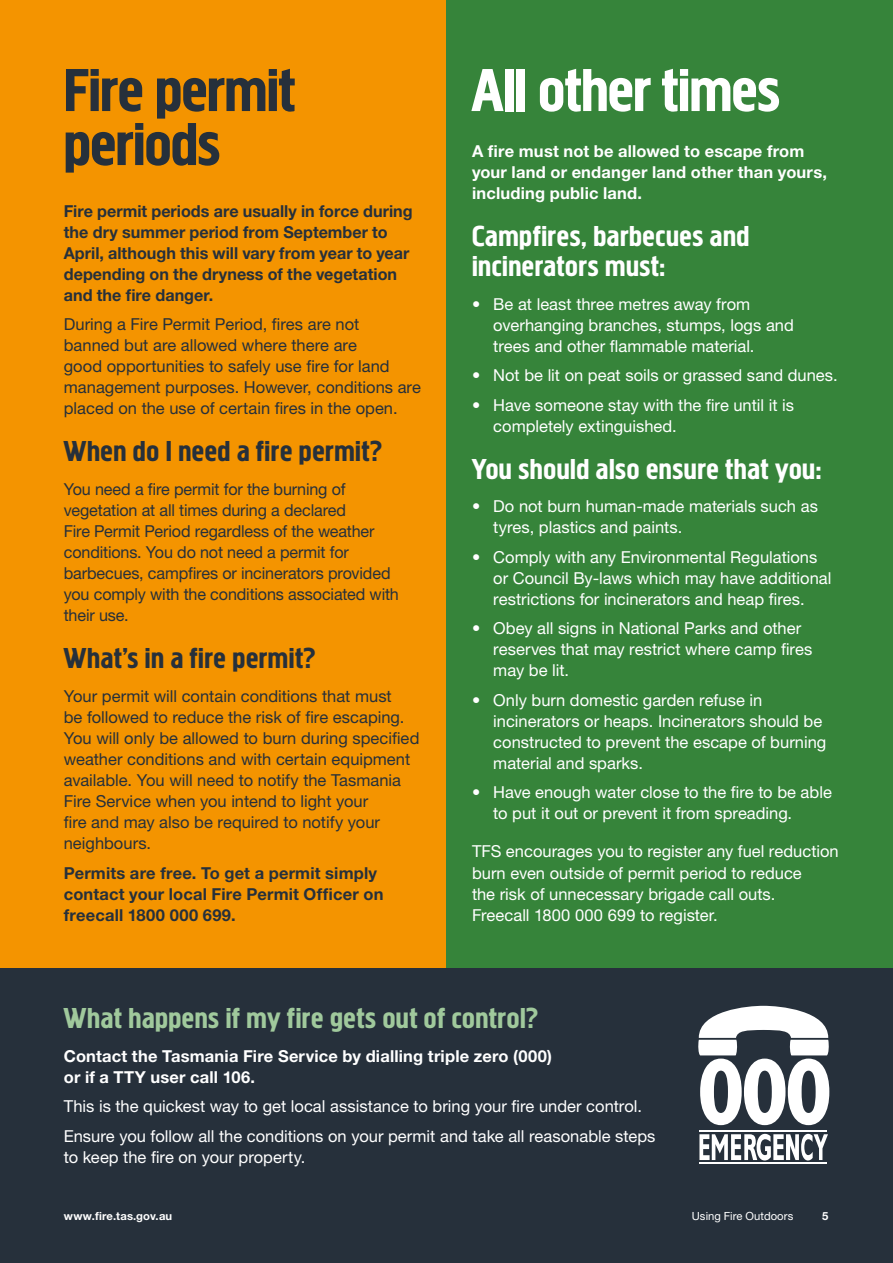
<style>
.page{position:relative;width:893px;height:1263px;background:#fff}
.page>*{position:absolute;margin:0;border:0;box-sizing:border-box;transform-origin:0 0}
.t1{font:63px/54px "Megaphone";letter-spacing:-.005em;color:#26303b}
.t2{font:63px "Megaphone";letter-spacing:-.005em;color:#fff}
.sub_headings{font:30px/30px "Megaphone";letter-spacing:.02em;color:#fff}
.sub_headings-2{font:30px "Megaphone";letter-spacing:.02em;color:#26303b}
.sub_headings-3{font:30px "Megaphone";letter-spacing:.02em;color:#a0c99c}
.New_Body_Text{font:16.5px/21px "Helvetica Neue LT Std";color:#fff}
.New_Body_Text-2{font:16.5px/21px "Helvetica Neue LT Std";color:#26303b}
.New_Body_Text-3{font:700 16.5px/21px "Helvetica Neue LT Std";color:#26303b}
.New_Body_Text-4{font:700 16.5px/21px "Helvetica Neue LT Std";letter-spacing:.01em;color:#fff}
.t3{font:14.1px "Helvetica Neue";color:#fff}
.t4{font:700 11.25px "Helvetica Neue LT Std";letter-spacing:.015em;color:#fff}
.t5{font:11.25px "Helvetica Neue LT Std";letter-spacing:.005em;color:#fff}
</style>
<div class="page">
<div style="left:0;top:0;width:446px;height:976px;background:#f49400"></div>
<div style="left:446px;top:0;width:447px;height:976px;background:#36843a"></div>
<div style="left:0;top:969px;width:893px;height:294px;background:#26303b"></div>
<svg style="left:699px;top:1134px;width:129px;height:26px"></svg>
<svg style="left:698px;top:1006px;width:131px;height:119px"></svg>
<hr style="left:699px;top:1130px;width:128px;height:2px;background:#fff">
<hr style="left:699px;top:1162px;width:128px;height:2px;background:#fff">
<p class="t1" style="left:64px;top:62px;width:233px">Fire permit periods</p>
<p class="t2" style="left:472px;top:52px;width:310px">All other times</p>
<p class="New_Body_Text-4" style="left:472px;top:140px;width:356px">A fire must not be allowed to escape from your land or endanger land other than yours, including public land.</p>
<p class="sub_headings" style="left:472px;top:220px;width:279px">Campfires, barbecues and incinerators must:</p>
<p class="New_Body_Text" style="left:493px;top:293px;width:302px;text-indent:-21px">• Be at least three metres away from overhanging branches, stumps, logs and trees and other flammable material.</p>
<p class="New_Body_Text" style="left:472px;top:365px;width:367px">• Not be lit on peat soils or grassed sand dunes.</p>
<p class="New_Body_Text" style="left:493px;top:394px;width:302px;text-indent:-21px">• Have someone stay with the fire until it is completely extinguished.</p>
<p class="sub_headings" style="left:472px;top:453px;width:351px">You should also ensure that you:</p>
<p class="New_Body_Text" style="left:493px;top:496px;width:326px;text-indent:-21px">• Do not burn human-made materials such as tyres, plastics and paints.</p>
<p class="New_Body_Text" style="left:493px;top:546px;width:340px;text-indent:-21px">• Comply with any Environmental Regulations or Council By-laws which may have additional restrictions for incinerators and heap fires.</p>
<p class="New_Body_Text" style="left:493px;top:618px;width:321px;text-indent:-21px">• Obey all signs in National Parks and other reserves that may restrict where camp fires may be lit.</p>
<p class="New_Body_Text" style="left:493px;top:689px;width:335px;text-indent:-21px">• Only burn domestic garden refuse in incinerators or heaps. Incinerators should be constructed to prevent the escape of burning material and sparks.</p>
<p class="New_Body_Text" style="left:493px;top:782px;width:340px;text-indent:-21px">• Have enough water close to the fire to be able to put it out or prevent it from spreading.</p>
<p class="New_Body_Text" style="left:472px;top:841px;width:368px">TFS encourages you to register any fuel reduction burn even outside of permit period to reduce<br>the risk of unnecessary brigade call outs.<br>Freecall 1800 000 699 to register.</p>
<p class="New_Body_Text-3" style="left:64px;top:200px;width:350px">Fire permit periods are usually in force during the dry summer period from September to April, although this will vary from year to year depending on the dryness of the vegetation and the fire danger.</p>
<p class="New_Body_Text-2" style="left:64px;top:314px;width:359px">During a Fire Permit Period, fires are not<br>banned but are allowed where there are<br>good opportunities to safely use fire for land management purposes. However, conditions are placed on the use of certain fires in the open.</p>
<p class="sub_headings-2" style="left:64px;top:433px;width:320px">When do I need a fire permit?</p>
<p class="New_Body_Text-2" style="left:64px;top:479px;width:337px">You need a fire permit for the burning of vegetation at all times during a declared<br>Fire Permit Period regardless of the weather conditions. You do not need a permit for barbecues, campfires or incinerators provided you comply with the conditions associated with their use.</p>
<p class="sub_headings-2" style="left:64px;top:640px;width:254px">What’s in a fire permit?</p>
<p class="New_Body_Text-2" style="left:64px;top:685px;width:357px">Your permit will contain conditions that must<br>be followed to reduce the risk of fire escaping.<br>You will only be allowed to burn during specified weather conditions and with certain equipment available. You will need to notify the Tasmania Fire Service when you intend to light your<br>fire and may also be required to notify your neighbours.</p>
<p class="New_Body_Text-3" style="left:64px;top:862px;width:321px">Permits are free. To get a permit simply contact your local Fire Permit Officer on freecall 1800 000 699.</p>
<p class="sub_headings-3" style="left:64px;top:1000px;width:476px">What happens if my fire gets out of control?</p>
<p class="New_Body_Text-4" style="left:64px;top:1045px;width:490px">Contact the Tasmania Fire Service by dialling triple zero (000) or if a TTY user call 106.</p>
<p class="New_Body_Text" style="left:64px;top:1096px;width:580px">This is the quickest way to get local assistance to bring your fire under control.</p>
<p class="New_Body_Text" style="left:64px;top:1125px;width:593px">Ensure you follow all the conditions on your permit and take all reasonable steps to keep the fire on your property.</p>
<p class="t4" style="left:64px;top:1209px;width:110px">www.fire.tas.gov.au</p>
<p class="t5" style="left:692px;top:1210px;width:103px">Using Fire Outdoors</p>
<p class="t4" style="left:822px;top:1209px;width:8px">5</p>
<p class="t3" style="left:696px;top:1210px;width:137px">Tasmania Fire Service</p>
</div>
